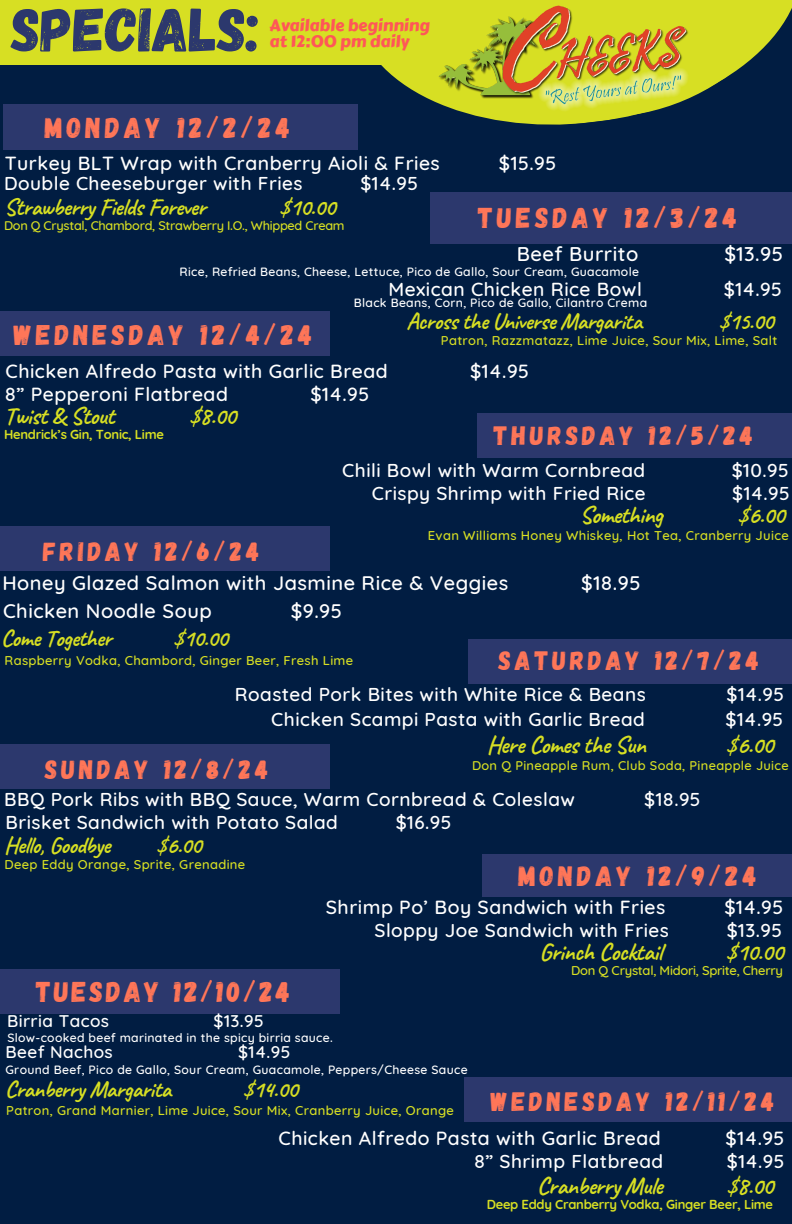
<style>
.page{position:relative;width:792px;height:1224px;background:#011d42}
.page>*{position:absolute;margin:0;border:0;box-sizing:border-box;transform-origin:0 0}
.t1{font:61.7px "Gagalin";color:#2c386d}
.t2{font:28.7px "Gagalin";letter-spacing:.14em;color:#ff7658}
.t3{font:28.6px "Gagalin";letter-spacing:.105em;color:#ff7658}
.t4{font:28.4px "Gagalin";letter-spacing:.14em;color:#ff7658}
.t5{font:27.9px "Gagalin";letter-spacing:.14em;color:#ff7658}
.t6{font:26.6px "Gagalin";letter-spacing:.14em;color:#ff7658}
.t7{font:700 24.3px "Caveat";letter-spacing:-.02em;color:#d7df23}
.t8{font:700 23.8px "Caveat";letter-spacing:-.02em;color:#d7df23}
.t9{font:700 23.3px "Caveat";letter-spacing:-.02em;color:#d7df23}
.t10{font:500 20.2px "Quicksand";letter-spacing:.025em;color:#fff}
.t11{font:500 20px "Quicksand";letter-spacing:.025em;color:#fff}
.t12{font:500 19.4px "Quicksand";letter-spacing:.025em;color:#fff}
.t13{font:500 19.2px "Quicksand";letter-spacing:.025em;color:#fff}
.t14{font:500 19px "Quicksand";letter-spacing:.025em;color:#fff}
.t15{font:500 17.2px "Quicksand";letter-spacing:.025em;color:#fff}
.t16{font:16.4px/16.5px "Carter One";color:#ff5757}
.t17{font:500 13px "Quicksand";letter-spacing:.025em;color:#d7df23}
.t18{font:700 13px "Quicksand";letter-spacing:-.02em;color:#d7df23}
.t19{font:500 13px "Quicksand";letter-spacing:-.02em;color:#d7df23}
.t20{font:500 12.8px "Quicksand";letter-spacing:.025em;color:#d7df23}
.t21{font:500 12.7px "Quicksand";letter-spacing:-.02em;color:#d7df23}
.t22{font:500 12.2px "Quicksand";letter-spacing:.025em;color:#fff}
</style>
<div class="page">
<div style="left:0;top:311px;width:330px;height:45px;background:#2c386d"></div>
<div style="left:477px;top:413px;width:315px;height:45px;background:#2c386d"></div>
<div style="left:0;top:0;width:469px;height:65px;background:#d7df23"></div>
<svg style="left:357px;top:65px;width:268px;height:72px"></svg>
<svg style="left:382px;top:0;width:410px;height:117px;fill:#d7df23"></svg>
<img style="left:435px;top:0;width:256px;height:113px">
<div style="left:430px;top:192px;width:362px;height:51px;background:#2c386d"></div>
<div style="left:3px;top:104px;width:354px;height:46px;background:#2c386d"></div>
<div style="left:0;top:527px;width:330px;height:44px;background:#2c386d"></div>
<div style="left:0;top:745px;width:330px;height:44px;background:#2c386d"></div>
<div style="left:469px;top:639px;width:323px;height:44px;background:#2c386d"></div>
<div style="left:482px;top:854px;width:310px;height:42px;background:#2c386d"></div>
<div style="left:0;top:969px;width:340px;height:45px;background:#2c386d"></div>
<div style="left:464px;top:1078px;width:328px;height:44px;background:#2c386d"></div>
<p class="t1" style="left:11px;top:-10px;width:250px">SPECIALS:</p>
<p class="t16" style="left:270px;top:17px;width:162px">Available beginning at 12:00 pm daily</p>
<p class="t2" style="left:45px;top:109px;width:247px">MONDAY 12/2/24</p>
<p class="t12" style="left:5px;top:151px;width:437px">Turkey BLT Wrap with Cranberry Aioli &amp; Fries</p>
<p class="t12" style="left:499px;top:151px;width:59px">$15.95</p>
<p class="t14" style="left:4px;top:171px;width:300px">Double Cheeseburger with Fries</p>
<p class="t14" style="left:360px;top:171px;width:59px">$14.95</p>
<p class="t8" style="left:4px;top:192px;width:204px">Strawberry Fields Forever</p>
<p class="t8" style="left:280px;top:192px;width:57px">$10.00</p>
<h2 class="t21" style="left:4px;top:217px;width:342px">Don Q Crystal, Chambord, Strawberry I.O., Whipped Cream</h2>
<p class="t2" style="left:478px;top:199px;width:260px">TUESDAY 12/3/24</p>
<h3 class="t10" style="left:517px;top:241px;width:123px">Beef Burrito</h3>
<h3 class="t10" style="left:724px;top:241px;width:61px">$13.95</h3>
<h2 class="t22" style="left:180px;top:264px;width:461px">Rice, Refried Beans, Cheese, Lettuce, Pico de Gallo, Sour Cream, Guacamole</h2>
<p class="t4" style="left:14px;top:317px;width:300px">WEDNESDAY 12/4/24</p>
<p class="t13" style="left:388px;top:277px;width:255px">Mexican Chicken Rice Bowl</p>
<p class="t13" style="left:724px;top:277px;width:60px">$14.95</p>
<p class="t22" style="left:354px;top:294px;width:295px">Black Beans, Corn, Pico de Gallo, Cilantro Crema</p>
<p class="t9" style="left:406px;top:307px;width:237px">Across the Universe Margarita</p>
<p class="t9" style="left:719px;top:307px;width:56px">$15.00</p>
<h2 class="t17" style="left:441px;top:332px;width:338px">Patron, Razzmatazz, Lime Juice, Sour Mix, Lime, Salt</h2>
<p class="t12" style="left:6px;top:358px;width:384px">Chicken Alfredo Pasta with Garlic Bread</p>
<p class="t12" style="left:470px;top:358px;width:60px">$14.95</p>
<p class="t12" style="left:5px;top:381px;width:225px">8” Pepperoni Flatbread</p>
<p class="t12" style="left:310px;top:381px;width:60px">$14.95</p>
<p class="t7" style="left:4px;top:400px;width:112px">Twist &amp; Stout</p>
<p class="t7" style="left:189px;top:400px;width:48px">$8.00</p>
<p class="t18" style="left:4px;top:426px;width:162px">Hendrick’s Gin, Tonic, Lime</p>
<p class="t6" style="left:494px;top:418px;width:261px">THURSDAY 12/5/24</p>
<p class="t14" style="left:342px;top:458px;width:304px">Chili Bowl with Warm Cornbread</p>
<p class="t14" style="left:732px;top:458px;width:59px">$10.95</p>
<h2 class="t7" style="left:580px;top:500px;width:85px">Something</h2>
<h2 class="t7" style="left:738px;top:500px;width:49px">$6.00</h2>
<p class="t17" style="left:428px;top:527px;width:362px">Evan Williams Honey Whiskey, Hot Tea, Cranberry Juice</p>
<p class="t14" style="left:372px;top:481px;width:275px">Crispy Shrimp with Fried Rice</p>
<p class="t14" style="left:732px;top:481px;width:59px">$14.95</p>
<p class="t6" style="left:43px;top:534px;width:218px">FRIDAY 12/6/24</p>
<p class="t11" style="left:2px;top:570px;width:507px">Honey Glazed Salmon with Jasmine Rice &amp; Veggies</p>
<p class="t11" style="left:581px;top:570px;width:61px">$18.95</p>
<p class="t11" style="left:3px;top:598px;width:210px">Chicken Noodle Soup</p>
<p class="t11" style="left:291px;top:598px;width:53px">$9.95</p>
<h2 class="t9" style="left:1px;top:623px;width:113px">Come Together</h2>
<h2 class="t9" style="left:173px;top:623px;width:56px">$10.00</h2>
<p class="t17" style="left:5px;top:652px;width:350px">Raspberry Vodka, Chambord, Ginger Beer, Fresh Lime</p>
<p class="t6" style="left:498px;top:643px;width:262px">SATURDAY 12/7/24</p>
<p class="t14" style="left:235px;top:682px;width:412px">Roasted Pork Bites with White Rice &amp; Beans</p>
<p class="t14" style="left:727px;top:682px;width:59px">$14.95</p>
<h2 class="t7" style="left:487px;top:730px;width:161px">Here Comes the Sun</h2>
<h2 class="t7" style="left:726px;top:730px;width:49px">$6.00</h2>
<p class="t14" style="left:271px;top:707px;width:375px">Chicken Scampi Pasta with Garlic Bread</p>
<p class="t14" style="left:726px;top:707px;width:59px">$14.95</p>
<h6 class="t6" style="left:45px;top:752px;width:225px">SUNDAY 12/8/24</h6>
<h3 class="t20" style="left:472px;top:758px;width:318px">Don Q Pineapple Rum, Club Soda, Pineapple Juice</h3>
<h1 class="t14" style="left:4px;top:787px;width:572px">BBQ Pork Ribs with BBQ Sauce, Warm Cornbread &amp; Coleslaw</h1>
<h1 class="t14" style="left:644px;top:787px;width:58px">$18.95</h1>
<p class="t14" style="left:6px;top:810px;width:334px">Brisket Sandwich with Potato Salad</p>
<p class="t14" style="left:396px;top:810px;width:57px">$16.95</p>
<h2 class="t9" style="left:4px;top:831px;width:108px">Hello, Goodbye</h2>
<h2 class="t9" style="left:156px;top:831px;width:47px">$6.00</h2>
<p class="t17" style="left:5px;top:856px;width:242px">Deep Eddy Orange, Sprite, Grenadine</p>
<p class="t5" style="left:518px;top:858px;width:240px">MONDAY 12/9/24</p>
<p class="t12" style="left:326px;top:895px;width:341px">Shrimp Po’ Boy Sandwich with Fries</p>
<p class="t12" style="left:724px;top:895px;width:60px">$14.95</p>
<p class="t3" style="left:36px;top:974px;width:256px">TUESDAY 12/10/24</p>
<p class="t15" style="left:7px;top:1010px;width:104px">Birria Tacos</p>
<p class="t15" style="left:214px;top:1010px;width:52px">$13.95</p>
<p class="t22" style="left:7px;top:1030px;width:327px">Slow-cooked beef marinated in the spicy birria sauce.</p>
<p class="t15" style="left:6px;top:1041px;width:109px">Beef Nachos</p>
<p class="t15" style="left:238px;top:1041px;width:54px">$14.95</p>
<h2 class="t14" style="left:375px;top:918px;width:296px">Sloppy Joe Sandwich with Fries</h2>
<h2 class="t14" style="left:727px;top:918px;width:57px">$13.95</h2>
<p class="t7" style="left:539px;top:937px;width:124px">Grinch Cocktail</p>
<p class="t7" style="left:726px;top:937px;width:59px">$10.00</p>
<p class="t19" style="left:571px;top:962px;width:213px">Don Q Crystal, Midori, Sprite, Cherry</p>
<p class="t22" style="left:6px;top:1062px;width:464px">Ground Beef, Pico de Gallo, Sour Cream, Guacamole, Peppers/Cheese Sauce</p>
<h2 class="t9" style="left:5px;top:1075px;width:168px">Cranberry Margarita</h2>
<h2 class="t9" style="left:243px;top:1075px;width:56px">$14.00</h2>
<p class="t17" style="left:6px;top:1102px;width:449px">Patron, Grand Marnier, Lime Juice, Sour Mix, Cranberry Juice, Orange</p>
<p class="t6" style="left:491px;top:1084px;width:285px">WEDNESDAY 12/11/24</p>
<p class="t12" style="left:278px;top:1126px;width:384px">Chicken Alfredo Pasta with Garlic Bread</p>
<p class="t12" style="left:726px;top:1126px;width:60px">$14.95</p>
<p class="t14" style="left:474px;top:1149px;width:191px">8” Shrimp Flatbread</p>
<p class="t14" style="left:727px;top:1149px;width:59px">$14.95</p>
<p class="t7" style="left:537px;top:1171px;width:127px">Cranberry Mule</p>
<p class="t7" style="left:727px;top:1171px;width:48px">$8.00</p>
<p class="t18" style="left:487px;top:1196px;width:288px">Deep Eddy Cranberry Vodka, Ginger Beer, Lime</p>
</div>
